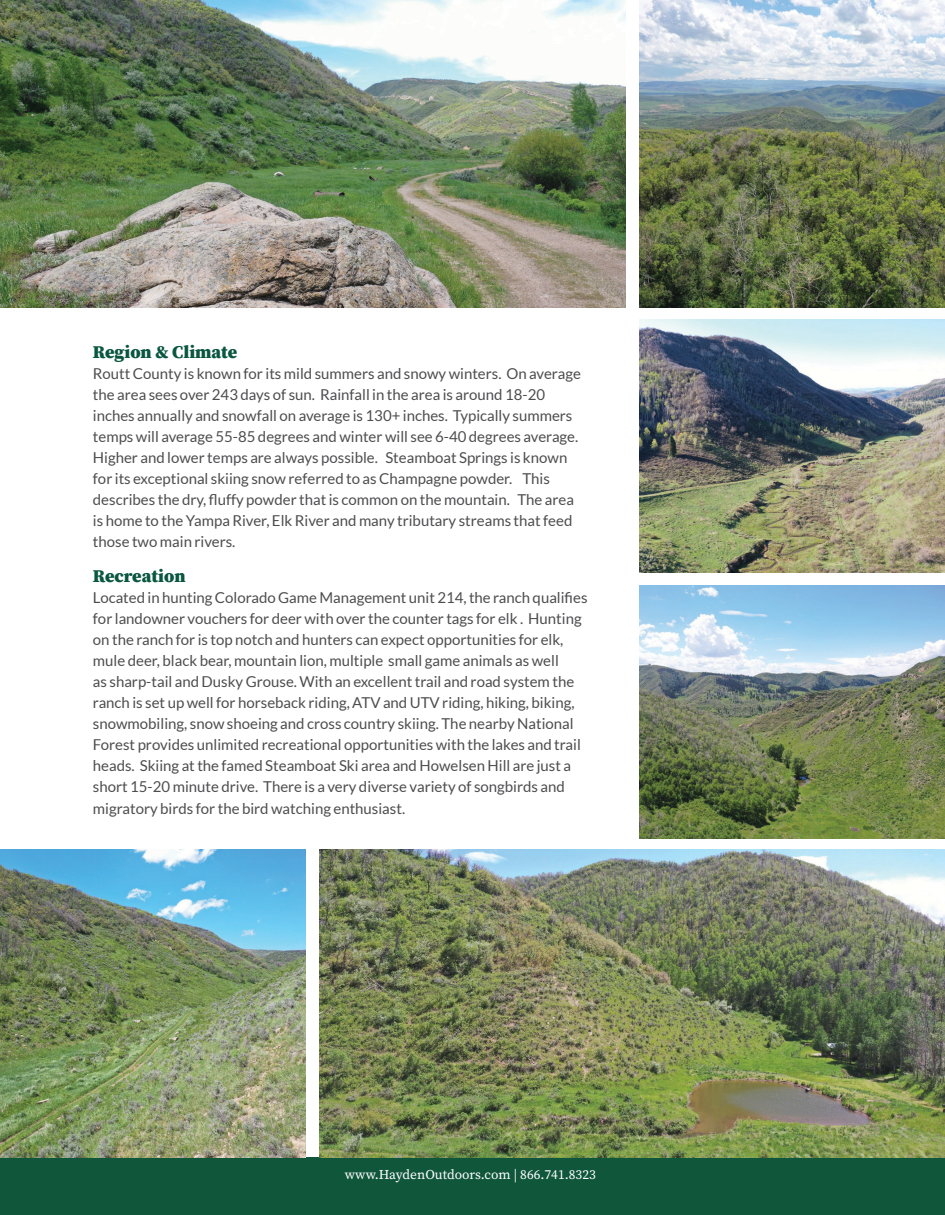
<style>
.page{position:relative;width:945px;height:1215px;background:#fff}
.page>*{position:absolute;margin:0;border:0;box-sizing:border-box;transform-origin:0 0}
.t1{font:900 18px "Source Serif Pro";color:#0a5640}
.Description_Paragraph{font:15px/21px "Lato";color:#4d4d4f}
.t2{font:13.5px "Source Serif Pro";color:#fff}
</style>
<div class="page">
<div style="left:0;top:1158px;width:945px;height:57px;background:#0f563b"></div>
<img style="left:639px;top:0;width:306px;height:308px">
<img style="left:320px;top:850px;width:625px;height:308px">
<img style="left:0;top:0;width:626px;height:308px">
<img style="left:0;top:850px;width:306px;height:308px">
<img style="left:639px;top:586px;width:306px;height:253px">
<img style="left:639px;top:319px;width:306px;height:253px">
<p class="t1" style="left:93px;top:340px;width:146px">Region &amp; Climate</p>
<p class="Description_Paragraph" style="left:93px;top:363px;width:489px">Routt County is known for its mild summers and snowy winters. On average the area sees over 243 days of sun. Rainfall in the area is around 18-20 inches annually and snowfall on average is 130+ inches. Typically summers temps will average 55-85 degrees and winter will see 6-40 degrees average.<br>Higher and lower temps are always possible. Steamboat Springs is known for its exceptional skiing snow referred to as Champagne powder. This describes the dry, fluffy powder that is common on the mountain. The area is home to the Yampa River, Elk River and many tributary streams that feed those two main rivers.</p>
<p class="t1" style="left:93px;top:564px;width:94px">Recreation</p>
<p class="Description_Paragraph" style="left:93px;top:587px;width:496px">Located in hunting Colorado Game Management unit 214, the ranch qualifies for landowner vouchers for deer with over the counter tags for elk . Hunting on the ranch for is top notch and hunters can expect opportunities for elk, mule deer, black bear, mountain lion, multiple small game animals as well<br>as sharp-tail and Dusky Grouse. With an excellent trail and road system the ranch is set up well for horseback riding, ATV and UTV riding, hiking, biking, snowmobiling, snow shoeing and cross country skiing. The nearby National Forest provides unlimited recreational opportunities with the lakes and trail heads. Skiing at the famed Steamboat Ski area and Howelsen Hill are just a short 15-20 minute drive. There is a very diverse variety of songbirds and migratory birds for the bird watching enthusiast.</p>
<p class="t2" style="left:345px;top:1166px;width:253px">www.HaydenOutdoors.com | 866.741.8323</p>
</div>
